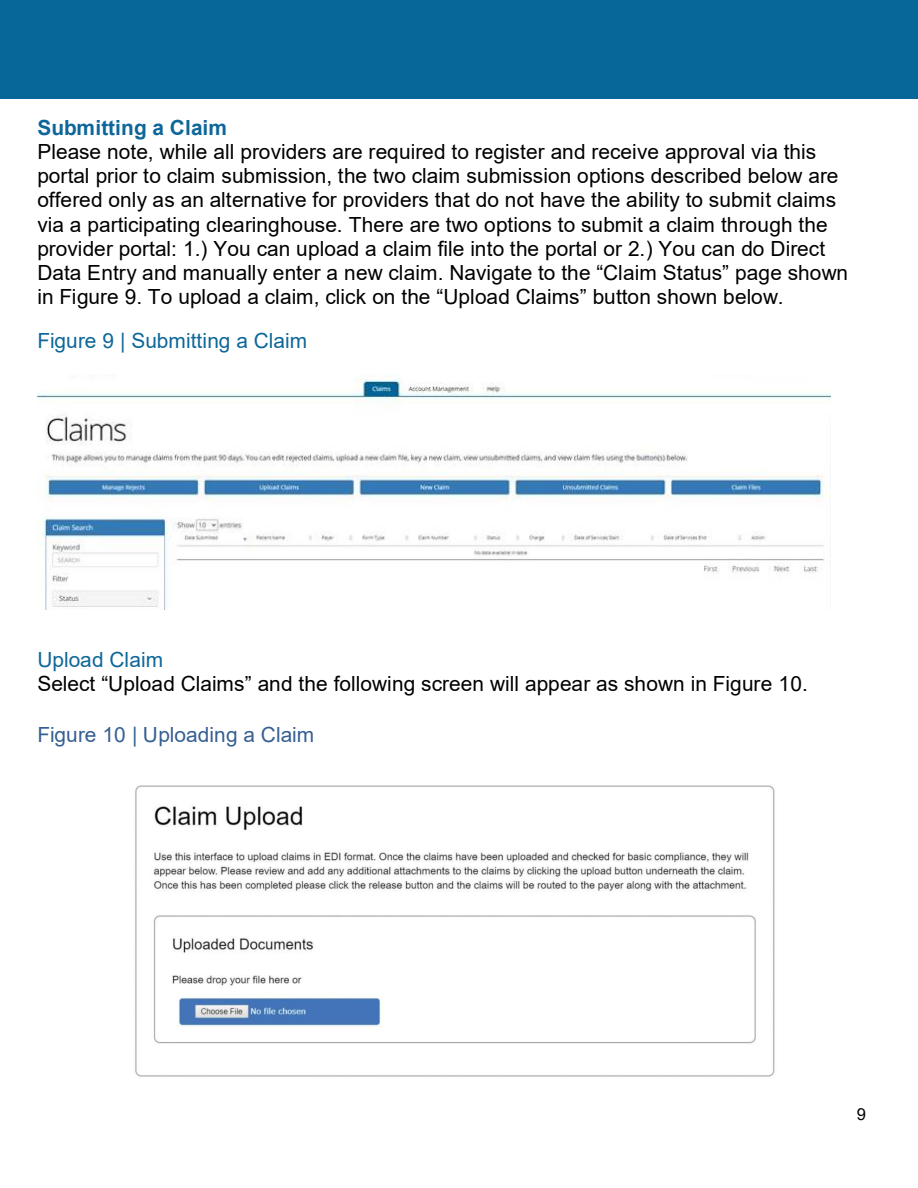
<style>
.page{position:relative;width:918px;height:1188px;background:#fff}
.page>*{position:absolute;margin:0;border:0;box-sizing:border-box;transform-origin:0 0}
.t1{font:20.85px/24.2px "Arial";color:#000}
.t2{font:20.85px "Arial";color:#0e6799}
.t3{font:20.85px "Arial";color:#365f91}
.t4{font:700 20.85px "Arial";color:#0e6799}
.t5{font:16.5px "Arial";color:#000}
.s1{font-style:inherit}
</style>
<div class="page">
<div style="left:0;top:0;width:918px;height:99px;background:#086799"></div>
<img style="left:37px;top:375px;width:793px;height:234px">
<img style="left:135px;top:785px;width:640px;height:292px">
<h2 class="t4" style="left:37px;top:113px;width:191px">Submitting a Claim</h2>
<p class="t1" style="left:37px;top:140px;width:812px">Please note, while all providers are required to register and receive approval via this portal prior to claim submission, the two claim submission options described below are offered only as an alternative for providers that do not have the ability to submit claims via a participating clearinghouse. There are two options to submit a claim through the provider portal: 1.) You can upload a claim file into the portal or 2.) You can do Direct Data Entry and manually enter a new claim. <span class="s1">Navigate to the “Claim Status” page shown </span>in Figure 9. To upload a claim, click on the <span class="s1">“Upload Claims” button shown below.</span></p>
<p class="t2" style="left:37px;top:327px;width:271px">Figure 9 | Submitting a Claim</p>
<h3 class="t2" style="left:37px;top:645px;width:127px">Upload Claim</h3>
<p class="t1" style="left:37px;top:671px;width:772px"><span class="s1">Select “Upload Claims” and</span> the following screen will appear as shown in Figure 10.</p>
<p class="t3" style="left:37px;top:720px;width:278px">Figure 10 | Uploading a Claim</p>
<p class="t5" style="left:857px;top:1103px;width:11px">9</p>
</div>
